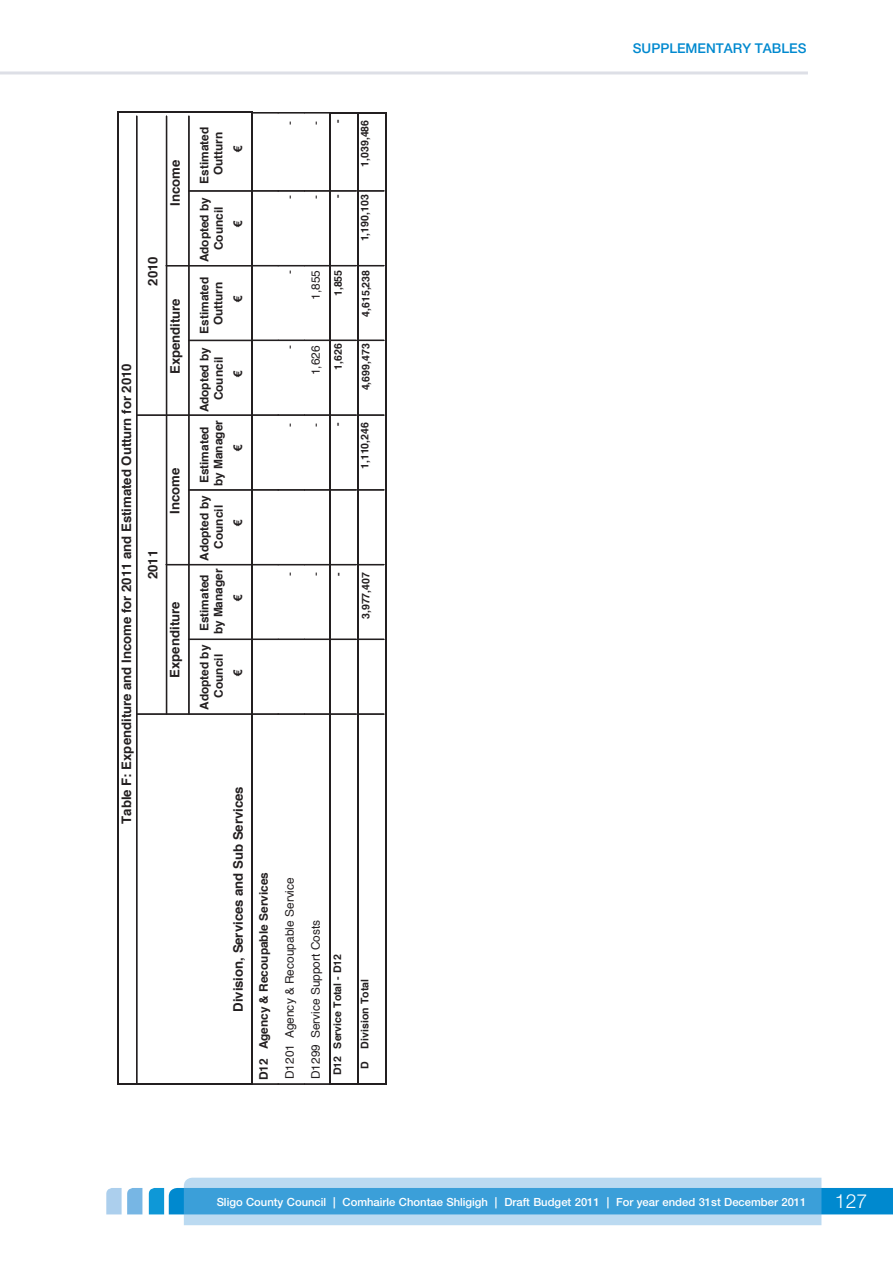
<style>
.page{position:relative;width:893px;height:1263px;background:#fff}
.page>*{position:absolute;margin:0;border:0;box-sizing:border-box;transform-origin:0 0}
.t1{font:300 19.5px "Helvetica Neue";color:#fff}
.t2{font:500 13.5px "Helvetica Neue";color:#0089cf}
.t3{font:700 13.2px/26.1px "Helvetica";color:#231f20}
.t4{font:700 11.85px/14.2px "Helvetica";color:#231f20;text-align:center}
.t5{font:11.85px "Helvetica";color:#231f20}
.t6{font:700 11.85px "Arial";color:#231f20}
.t7{font:500 11.25px "Helvetica Neue";color:#fff}
.t8{font:700 10.5px "Helvetica";color:#231f20}
</style>
<div class="page">
<hr style="left:0;top:71px;width:808px;height:3px;background:#dddfe6">
<svg style="left:149px;top:1178px;width:744px;height:47px;background:#74bae3"></svg>
<svg style="left:106px;top:1188px;width:36px;height:26px"></svg>
<hr style="left:117px;top:111px;width:2px;height:973px;background:#231f20">
<hr style="left:117px;top:111px;width:135px;height:2px;background:#231f20">
<hr style="left:251px;top:111px;width:1px;height:973px;background:#231f20">
<hr style="left:117px;top:1083px;width:135px;height:1px;background:#231f20">
<hr style="left:136px;top:116px;width:1px;height:968px;background:#231f20">
<hr style="left:166px;top:116px;width:1px;height:598px;background:#231f20">
<hr style="left:188px;top:116px;width:2px;height:598px;background:#231f20">
<hr style="left:137px;top:713px;width:115px;height:2px;background:#231f20">
<hr style="left:189px;top:639px;width:63px;height:1px;background:#231f20">
<hr style="left:166px;top:564px;width:86px;height:1px;background:#231f20">
<hr style="left:189px;top:489px;width:63px;height:2px;background:#231f20">
<hr style="left:137px;top:414px;width:115px;height:2px;background:#231f20">
<hr style="left:189px;top:340px;width:63px;height:1px;background:#231f20">
<hr style="left:166px;top:265px;width:86px;height:1px;background:#231f20">
<hr style="left:189px;top:190px;width:63px;height:2px;background:#231f20">
<hr style="left:252px;top:713px;width:26px;height:2px;background:#231f20">
<hr style="left:252px;top:414px;width:26px;height:2px;background:#231f20">
<hr style="left:252px;top:190px;width:26px;height:2px;background:#231f20">
<hr style="left:252px;top:1083px;width:26px;height:2px;background:#231f20">
<hr style="left:278px;top:713px;width:26px;height:2px;background:#231f20">
<hr style="left:278px;top:414px;width:26px;height:2px;background:#231f20">
<hr style="left:278px;top:190px;width:26px;height:2px;background:#231f20">
<hr style="left:278px;top:1083px;width:26px;height:2px;background:#231f20">
<hr style="left:304px;top:713px;width:26px;height:2px;background:#231f20">
<hr style="left:304px;top:414px;width:26px;height:2px;background:#231f20">
<hr style="left:304px;top:190px;width:26px;height:2px;background:#231f20">
<hr style="left:304px;top:1083px;width:26px;height:2px;background:#231f20">
<hr style="left:330px;top:112px;width:1px;height:973px;background:#231f20">
<hr style="left:357px;top:112px;width:1px;height:973px;background:#231f20">
<hr style="left:330px;top:1083px;width:28px;height:2px;background:#231f20">
<hr style="left:330px;top:713px;width:26px;height:2px;background:#231f20">
<hr style="left:330px;top:414px;width:26px;height:2px;background:#231f20">
<hr style="left:330px;top:190px;width:26px;height:2px;background:#231f20">
<hr style="left:358px;top:112px;width:1px;height:973px;background:#231f20">
<svg style="left:252px;top:112px;width:133px;height:1px"></svg>
<hr style="left:385px;top:112px;width:1px;height:973px;background:#231f20">
<hr style="left:358px;top:1083px;width:28px;height:2px;background:#231f20">
<hr style="left:358px;top:713px;width:26px;height:2px;background:#231f20">
<svg style="left:252px;top:639px;width:132px;height:1px"></svg>
<svg style="left:252px;top:564px;width:132px;height:1px"></svg>
<svg style="left:252px;top:489px;width:132px;height:1px"></svg>
<hr style="left:358px;top:414px;width:26px;height:2px;background:#231f20">
<svg style="left:252px;top:340px;width:132px;height:1px"></svg>
<svg style="left:252px;top:265px;width:132px;height:1px"></svg>
<hr style="left:358px;top:190px;width:26px;height:2px;background:#231f20">
<p class="t3" style="left:162px;top:206px;width:48px;rotate:-90deg">Income</p>
<p class="t3" style="left:140px;top:286px;width:31px;rotate:-90deg">2010</p>
<p class="t3" style="left:114px;top:579px;width:217px;text-indent:-245px;rotate:-90deg">Table F: Expenditure and Income for 2011 and Estimated Outturn for 2010<br>2011</p>
<p class="t3" style="left:162px;top:374px;width:77px;rotate:-90deg">Expenditure</p>
<p class="t3" style="left:162px;top:514px;width:48px;rotate:-90deg">Income</p>
<p class="t3" style="left:162px;top:677px;width:77px;rotate:-90deg">Expenditure</p>
<p class="t4" style="left:197px;top:184px;width:58px;rotate:-90deg">Estimated<br>Outturn</p>
<p class="t4" style="left:197px;top:262px;width:67px;rotate:-90deg">Adopted by<br>Council</p>
<p class="t4" style="left:197px;top:334px;width:58px;rotate:-90deg">Estimated<br>Outturn</p>
<p class="t4" style="left:197px;top:412px;width:67px;rotate:-90deg">Adopted by<br>Council</p>
<p class="t4" style="left:197px;top:486px;width:67px;text-align:left;rotate:-90deg">Estimated by Manager</p>
<p class="t4" style="left:197px;top:561px;width:67px;rotate:-90deg">Adopted by<br>Council</p>
<p class="t4" style="left:197px;top:634px;width:67px;text-align:left;rotate:-90deg">Estimated by Manager</p>
<p class="t4" style="left:197px;top:710px;width:67px;rotate:-90deg">Adopted by<br>Council</p>
<p class="t6" style="left:230px;top:152px;width:8px;rotate:-90deg">€</p>
<p class="t6" style="left:230px;top:227px;width:8px;rotate:-90deg">€</p>
<p class="t6" style="left:230px;top:302px;width:8px;rotate:-90deg">€</p>
<p class="t6" style="left:230px;top:377px;width:8px;rotate:-90deg">€</p>
<p class="t6" style="left:230px;top:451px;width:8px;rotate:-90deg">€</p>
<p class="t6" style="left:230px;top:526px;width:8px;rotate:-90deg">€</p>
<p class="t6" style="left:230px;top:601px;width:8px;rotate:-90deg">€</p>
<p class="t6" style="left:230px;top:676px;width:8px;rotate:-90deg">€</p>
<p class="t5" style="left:281px;top:125px;width:5px;rotate:-90deg">-</p>
<p class="t5" style="left:307px;top:125px;width:5px;rotate:-90deg">-</p>
<p class="t8" style="left:329px;top:123px;width:5px;rotate:-90deg">-</p>
<p class="t5" style="left:281px;top:199px;width:5px;rotate:-90deg">-</p>
<p class="t5" style="left:307px;top:199px;width:5px;rotate:-90deg">-</p>
<p class="t8" style="left:329px;top:198px;width:5px;rotate:-90deg">-</p>
<p class="t5" style="left:281px;top:274px;width:5px;rotate:-90deg">-</p>
<p class="t5" style="left:307px;top:300px;width:31px;rotate:-90deg">1,855</p>
<p class="t8" style="left:330px;top:296px;width:28px;rotate:-90deg">1,855</p>
<p class="t5" style="left:281px;top:349px;width:5px;rotate:-90deg">-</p>
<p class="t5" style="left:307px;top:375px;width:31px;rotate:-90deg">1,626</p>
<p class="t8" style="left:330px;top:370px;width:28px;rotate:-90deg">1,626</p>
<p class="t5" style="left:281px;top:427px;width:5px;rotate:-90deg">-</p>
<p class="t5" style="left:307px;top:427px;width:5px;rotate:-90deg">-</p>
<p class="t8" style="left:329px;top:426px;width:5px;rotate:-90deg">-</p>
<p class="t5" style="left:281px;top:576px;width:5px;rotate:-90deg">-</p>
<p class="t5" style="left:307px;top:576px;width:5px;rotate:-90deg">-</p>
<p class="t8" style="left:330px;top:576px;width:5px;rotate:-90deg">-</p>
<p class="t3" style="left:225px;top:1012px;width:227px;rotate:-90deg">Division, Services and Sub Services</p>
<p class="t4" style="left:257px;top:1049px;width:179px;rotate:-90deg">Agency &amp; Recoupable Services</p>
<p class="t4" style="left:257px;top:1080px;width:23px;rotate:-90deg">D12</p>
<p class="t5" style="left:281px;top:1038px;width:162px;rotate:-90deg">Agency &amp; Recoupable Service</p>
<p class="t5" style="left:281px;top:1079px;width:36px;rotate:-90deg">D1201</p>
<p class="t5" style="left:307px;top:1038px;width:120px;rotate:-90deg">Service Support Costs</p>
<p class="t5" style="left:307px;top:1079px;width:36px;rotate:-90deg">D1299</p>
<p class="t8" style="left:329px;top:1048px;width:96px;rotate:-90deg">Service Total - D12</p>
<p class="t8" style="left:329px;top:1075px;width:21px;rotate:-90deg">D12</p>
<p class="t8" style="left:356px;top:167px;width:48px;rotate:-90deg">1,039,486</p>
<p class="t8" style="left:356px;top:241px;width:48px;rotate:-90deg">1,190,103</p>
<p class="t8" style="left:357px;top:317px;width:48px;rotate:-90deg">4,615,238</p>
<p class="t8" style="left:357px;top:390px;width:48px;rotate:-90deg">4,699,473</p>
<p class="t8" style="left:356px;top:469px;width:48px;rotate:-90deg">1,110,246</p>
<p class="t8" style="left:357px;top:619px;width:48px;rotate:-90deg">3,977,407</p>
<p class="t8" style="left:356px;top:1048px;width:71px;rotate:-90deg">Division Total</p>
<p class="t8" style="left:356px;top:1069px;width:9px;rotate:-90deg">D</p>
<p class="t2" style="left:633px;top:40px;width:175px">SUPPLEMENTARY TABLES</p>
<p class="t7" style="left:217px;top:1196px;width:591px">Sligo County Council | Comhairle Chontae Shligigh | Draft Budget 2011 | For year ended 31st December 2011</p>
<h1 class="t1" style="left:835px;top:1189px;width:34px">127</h1>
</div>
